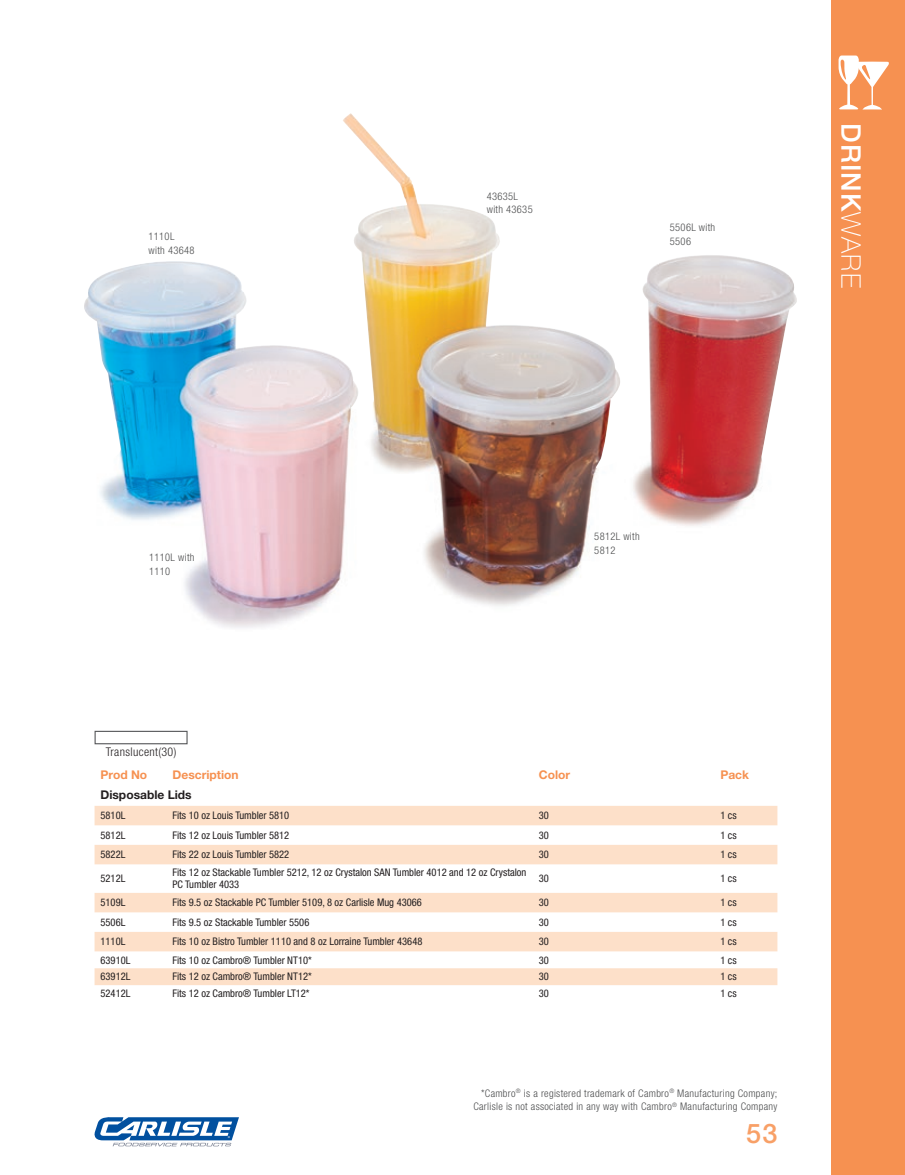
<style>
.page{position:relative;width:905px;height:1175px;background:#fff}
.page>*{position:absolute;margin:0;border:0;box-sizing:border-box;transform-origin:0 0}
.t1{font:500 27px "Helvetica Neue LT Std";letter-spacing:.04em;color:#fff}
.t2{font:500 27px "Helvetica Neue LT Std";color:#f8a067}
.t3{font:700 12px "Helvetica Neue LT Std";color:#f69151}
.t4{font:300 condensed 12px "Helvetica Neue LT Std";letter-spacing:.03em;color:#231f20}
.t5{font:700 12px "Helvetica Neue LT Std";color:#231f20}
.t6{font:condensed 10.5px/12px "Helvetica Neue LT Std";color:#231f20}
.t7{font:300 condensed 10.5px/13.5px "Helvetica Neue LT Std";letter-spacing:.03em;color:#4b4c4d}
.s1{font-weight:100}
</style>
<div class="page">
<div style="left:831px;top:0;width:73px;height:1174px;background:#f69151"></div>
<svg style="left:838px;top:56px;width:51px;height:54px"></svg>
<svg style="left:94px;top:1117px;width:145px;height:29px"></svg>
<img style="left:84px;top:113px;width:713px;height:515px">
<svg style="left:94px;top:806px;width:683px;height:179px;fill:#fde0c9"></svg>
<div style="left:94px;top:730px;width:94px;height:14px;background:#fff;border:1px solid #57585a"></div>
<p class="t7" style="left:149px;top:230px;width:47px">1110L<br>with 43648</p>
<p class="t7" style="left:487px;top:189px;width:47px">43635L with 43635</p>
<p class="t7" style="left:670px;top:221px;width:47px">5506L with<br>5506</p>
<h1 class="t1" style="left:867px;top:123px;width:166px;rotate:90deg">DRINK<span class="s1">WARE</span></h1>
<p class="t7" style="left:149px;top:550px;width:47px">1110L with<br>1110</p>
<p class="t4" style="left:106px;top:744px;width:72px">Translucent(30)</p>
<p class="t7" style="left:594px;top:529px;width:47px">5812L with<br>5812</p>
<p class="t3" style="left:100px;top:767px;width:48px">Prod No</p>
<p class="t3" style="left:172px;top:767px;width:67px">Description</p>
<p class="t3" style="left:538px;top:767px;width:33px">Color</p>
<p class="t3" style="left:720px;top:767px;width:30px">Pack</p>
<p class="t5" style="left:100px;top:787px;width:93px">Disposable Lids</p>
<p class="t6" style="left:100px;top:809px;width:26px">5810L</p>
<p class="t6" style="left:172px;top:809px;width:118px">Fits 10 oz Louis Tumbler 5810</p>
<p class="t6" style="left:538px;top:809px;width:12px">30</p>
<p class="t6" style="left:720px;top:809px;width:18px">1 cs</p>
<p class="t6" style="left:100px;top:829px;width:26px">5812L</p>
<p class="t6" style="left:172px;top:829px;width:118px">Fits 12 oz Louis Tumbler 5812</p>
<p class="t6" style="left:538px;top:829px;width:12px">30</p>
<p class="t6" style="left:720px;top:829px;width:18px">1 cs</p>
<p class="t6" style="left:100px;top:848px;width:26px">5822L</p>
<p class="t6" style="left:172px;top:848px;width:118px">Fits 22 oz Louis Tumbler 5822</p>
<p class="t6" style="left:538px;top:848px;width:12px">30</p>
<p class="t6" style="left:720px;top:848px;width:18px">1 cs</p>
<p class="t6" style="left:100px;top:872px;width:26px">5212L</p>
<p class="t6" style="left:172px;top:866px;width:355px">Fits 12 oz Stackable Tumbler 5212, 12 oz Crystalon SAN Tumbler 4012 and 12 oz Crystalon<br>PC Tumbler 4033</p>
<p class="t6" style="left:538px;top:872px;width:12px">30</p>
<p class="t6" style="left:720px;top:872px;width:18px">1 cs</p>
<p class="t6" style="left:100px;top:896px;width:26px">5109L</p>
<p class="t6" style="left:172px;top:896px;width:251px">Fits 9.5 oz Stackable PC Tumbler 5109, 8 oz Carlisle Mug 43066</p>
<p class="t6" style="left:538px;top:896px;width:12px">30</p>
<p class="t6" style="left:720px;top:896px;width:18px">1 cs</p>
<p class="t6" style="left:100px;top:916px;width:26px">5506L</p>
<p class="t6" style="left:172px;top:916px;width:138px">Fits 9.5 oz Stackable Tumbler 5506</p>
<p class="t6" style="left:538px;top:916px;width:12px">30</p>
<p class="t6" style="left:720px;top:916px;width:18px">1 cs</p>
<p class="t6" style="left:100px;top:935px;width:26px">1110L</p>
<p class="t6" style="left:172px;top:935px;width:251px">Fits 10 oz Bistro Tumbler 1110 and 8 oz Lorraine Tumbler 43648</p>
<p class="t6" style="left:538px;top:935px;width:12px">30</p>
<p class="t6" style="left:720px;top:935px;width:18px">1 cs</p>
<p class="t6" style="left:100px;top:953px;width:31px">63910L</p>
<p class="t6" style="left:172px;top:953px;width:141px">Fits 10 oz Cambro® Tumbler NT10*</p>
<p class="t6" style="left:538px;top:953px;width:12px">30</p>
<p class="t6" style="left:720px;top:953px;width:18px">1 cs</p>
<p class="t6" style="left:100px;top:970px;width:31px">63912L</p>
<p class="t6" style="left:172px;top:970px;width:141px">Fits 12 oz Cambro® Tumbler NT12*</p>
<p class="t6" style="left:538px;top:970px;width:12px">30</p>
<p class="t6" style="left:720px;top:970px;width:18px">1 cs</p>
<p class="t6" style="left:100px;top:987px;width:31px">52412L</p>
<p class="t6" style="left:172px;top:987px;width:138px">Fits 12 oz Cambro® Tumbler LT12*</p>
<p class="t6" style="left:538px;top:987px;width:12px">30</p>
<p class="t6" style="left:720px;top:987px;width:18px">1 cs</p>
<p class="t7" style="left:473px;top:1086px;width:305px;text-align:right">*Cambro<sup>®</sup> is a registered trademark of Cambro<sup>®</sup> Manufacturing Company;<br>Carlisle is not associated in any way with Cambro<sup>®</sup> Manufacturing Company</p>
<h1 class="t2" style="left:746px;top:1117px;width:33px">53</h1>
</div>
